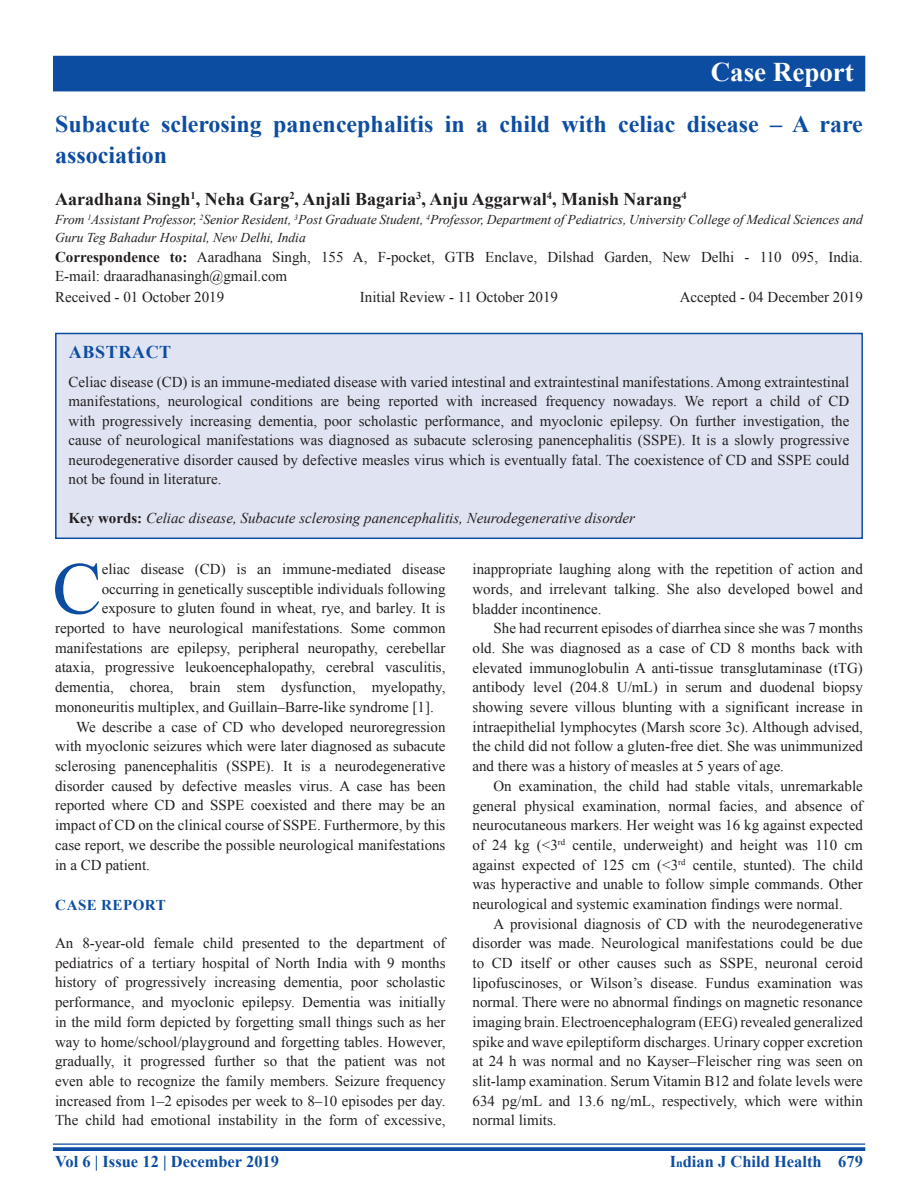
<style>
.page{position:relative;width:918px;height:1188px;background:#fff}
.page>*{position:absolute;margin:0;border:0;box-sizing:border-box;transform-origin:0 0}
.DROP_CAP_TX{font:73.95px "Times New Roman";color:#0d4da1}
.AH{font:700 27px "Times New Roman";color:#fff}
.AT{font:700 24px/31.5px "Times New Roman";color:#0d4da1}
.AU{font:700 18px "Times New Roman";color:#231f20}
.ABSH{font:700 18px "Times New Roman";letter-spacing:.035em;color:#0d4da1}
.RF{font:700 16.5px "Times New Roman";color:#0d4da1}
.TX{font:15px/19.6px "Times New Roman";color:#231f20;text-align:justify}
.TXFL{font:15px/19.6px "Times New Roman";color:#231f20;text-align:justify}
.ABS{font:15px/19.5px "Times New Roman";color:#231f20;text-align:justify}
.DROP_CAP_TX-2{font:15px "Times New Roman";color:#231f20}
.ADD{font:15px/19.5px "Times New Roman";color:#231f20}
.KWD{font:italic 15px "Times New Roman";color:#231f20}
.HIS{font:15px "Times New Roman";color:#231f20}
.t1{font:700 15px "Times New Roman";letter-spacing:.035em;color:#0d4da1}
.AFF{font:italic 13.5px/18px "Times New Roman";color:#231f20}
.s1{font-weight:700}
.s2{font-weight:700;font-style:normal}
.s3{font-size:12px}
</style>
<div class="page">
<hr style="left:53px;top:1143px;width:812px;height:2px;background:#0d4da1">
<svg style="left:53px;top:1147px;width:812px;height:4px;background:#1b57a6"></svg>
<div style="left:53px;top:56px;width:812px;height:35px;background:#0d4da1"></div>
<div style="left:56px;top:333px;width:806px;height:205px;background:#e0e4f2"></div>
<div style="left:55px;top:333px;width:808px;height:206px;border:2px solid #0d4da1"></div>
<p class="AH" style="left:711px;top:52px;width:145px">Case Report</p>
<p class="AT" style="left:55px;top:107px;width:809px">Subacute sclerosing panencephalitis in a child with celiac disease – A rare association</p>
<p class="AU" style="left:55px;top:186px;width:633px">Aaradhana Singh<sup>1</sup>, Neha Garg<sup>2</sup>, Anjali Bagaria<sup>3</sup>, Anju Aggarwal<sup>4</sup>, Manish Narang<sup>4</sup></p>
<p class="AFF" style="left:55px;top:210px;width:809px">From <sup>1</sup>Assistant Professor, <sup>2</sup>Senior Resident, <sup>3</sup>Post Graduate Student, <sup>4</sup>Professor, Department of Pediatrics, University College of Medical Sciences and<br>Guru Teg Bahadur Hospital, New Delhi, India</p>
<p class="ADD" style="left:55px;top:246px;width:809px"><span class="s1">Correspondence to:</span> Aaradhana Singh, 155 A, F-pocket, GTB Enclave, Dilshad Garden, New Delhi - 110 095, India.<br>E-mail: draaradhanasingh@gmail.com</p>
<p class="HIS" style="left:55px;top:286px;width:171px">Received - 01 October 2019</p>
<p class="HIS" style="left:360px;top:286px;width:200px">Initial Review - 11 October 2019</p>
<p class="HIS" style="left:680px;top:286px;width:185px">Accepted - 04 December 2019</p>
<p class="ABSH" style="left:69px;top:339px;width:104px">ABSTRACT</p>
<p class="ABS" style="left:69px;top:372px;width:782px">Celiac disease (CD) is an immune-mediated disease with varied intestinal and extraintestinal manifestations. Among extraintestinal manifestations, neurological conditions are being reported with increased frequency nowadays. We report a child of CD with progressively increasing dementia, poor scholastic performance, and myoclonic epilepsy. On further investigation, the cause of neurological manifestations was diagnosed as subacute sclerosing panencephalitis (SSPE). It is a slowly progressive neurodegenerative disorder caused by defective measles virus which is eventually fatal. The coexistence of CD and SSPE could not be found in literature.</p>
<p class="KWD" style="left:69px;top:508px;width:568px"><span class="s2">Key words:</span> Celiac disease, Subacute sclerosing panencephalitis, Neurodegenerative disorder</p>
<p class="DROP_CAP_TX" style="left:52px;top:536px;width:51px">C</p>
<p class="DROP_CAP_TX-2" style="left:102px;top:559px;width:345px">eliac disease (CD) is an immune-mediated disease</p>
<p class="DROP_CAP_TX-2" style="left:102px;top:578px;width:345px">occurring in genetically susceptible individuals following</p>
<p class="DROP_CAP_TX-2" style="left:102px;top:598px;width:345px">exposure to gluten found in wheat, rye, and barley. It is</p>
<p class="DROP_CAP_TX-2" style="left:55px;top:617px;width:392px">reported to have neurological manifestations. Some common</p>
<p class="DROP_CAP_TX-2" style="left:55px;top:637px;width:392px">manifestations are epilepsy, peripheral neuropathy, cerebellar</p>
<p class="DROP_CAP_TX-2" style="left:55px;top:657px;width:392px">ataxia, progressive leukoencephalopathy, cerebral vasculitis,</p>
<p class="DROP_CAP_TX-2" style="left:55px;top:677px;width:392px">dementia, chorea, brain stem dysfunction, myelopathy,</p>
<p class="DROP_CAP_TX-2" style="left:55px;top:696px;width:380px">mononeuritis multiplex, and Guillain–Barre-like syndrome [1].</p>
<p class="TX" style="left:55px;top:716px;width:392px;text-indent:21px">We describe a case of CD who developed neuroregression with myoclonic seizures which were later diagnosed as subacute sclerosing panencephalitis (SSPE). It is a neurodegenerative disorder caused by defective measles virus. A case has been reported where CD and SSPE coexisted and there may be an impact of CD on the clinical course of SSPE. Furthermore, by this case report, we describe the possible neurological manifestations in a CD patient.</p>
<h1 class="t1" style="left:55px;top:895px;width:112px">CASE REPORT</h1>
<p class="TXFL" style="left:55px;top:933px;width:392px">An 8-year-old female child presented to the department of pediatrics of a tertiary hospital of North India with 9 months history of progressively increasing dementia, poor scholastic performance, and myoclonic epilepsy. Dementia was initially in the mild form depicted by forgetting small things such as her way to home/school/playground and forgetting tables. However, gradually, it progressed further so that the patient was not even able to recognize the family members. Seizure frequency increased from 1–2 episodes per week to 8–10 episodes per day.<br>The child had emotional instability in the form of excessive,</p>
<p class="TXFL" style="left:472px;top:559px;width:392px">inappropriate laughing along with the repetition of action and words, and irrelevant talking. She also developed bowel and bladder incontinence.</p>
<p class="TX" style="left:472px;top:618px;width:392px;text-indent:21px">She had recurrent episodes of diarrhea since she was 7 months old. She was diagnosed as a case of CD 8 months back with elevated immunoglobulin A anti-tissue transglutaminase (tTG) antibody level (204.8 U/mL) in serum and duodenal biopsy showing severe villous blunting with a significant increase in intraepithelial lymphocytes (Marsh score 3c). Although advised, the child did not follow a gluten-free diet. She was unimmunized and there was a history of measles at 5 years of age.</p>
<p class="TX" style="left:472px;top:776px;width:392px;text-indent:21px">On examination, the child had stable vitals, unremarkable general physical examination, normal facies, and absence of neurocutaneous markers. Her weight was 16 kg against expected of 24 kg (&lt;3<sup>rd</sup> centile, underweight) and height was 110 cm against expected of 125 cm (&lt;3<sup>rd</sup> centile, stunted). The child was hyperactive and unable to follow simple commands. Other neurological and systemic examination findings were normal.</p>
<p class="TX" style="left:472px;top:913px;width:392px;text-indent:21px">A provisional diagnosis of CD with the neurodegenerative disorder was made. Neurological manifestations could be due to CD itself or other causes such as SSPE, neuronal ceroid lipofuscinoses, or Wilson’s disease. Fundus examination was normal. There were no abnormal findings on magnetic resonance imaging brain. Electroencephalogram (EEG) revealed generalized spike and wave epileptiform discharges. Urinary copper excretion at 24 h was normal and no Kayser–Fleischer ring was seen on slit-lamp examination. Serum Vitamin B12 and folate levels were 634 pg/mL and 13.6 ng/mL, respectively, which were within normal limits.</p>
<p class="RF" style="left:55px;top:1150px;width:226px">Vol 6 | Issue 12 | December 2019</p>
<p class="RF" style="left:670px;top:1150px;width:195px">I<span class="s3">n</span>dian J Child Health 679</p>
</div>
